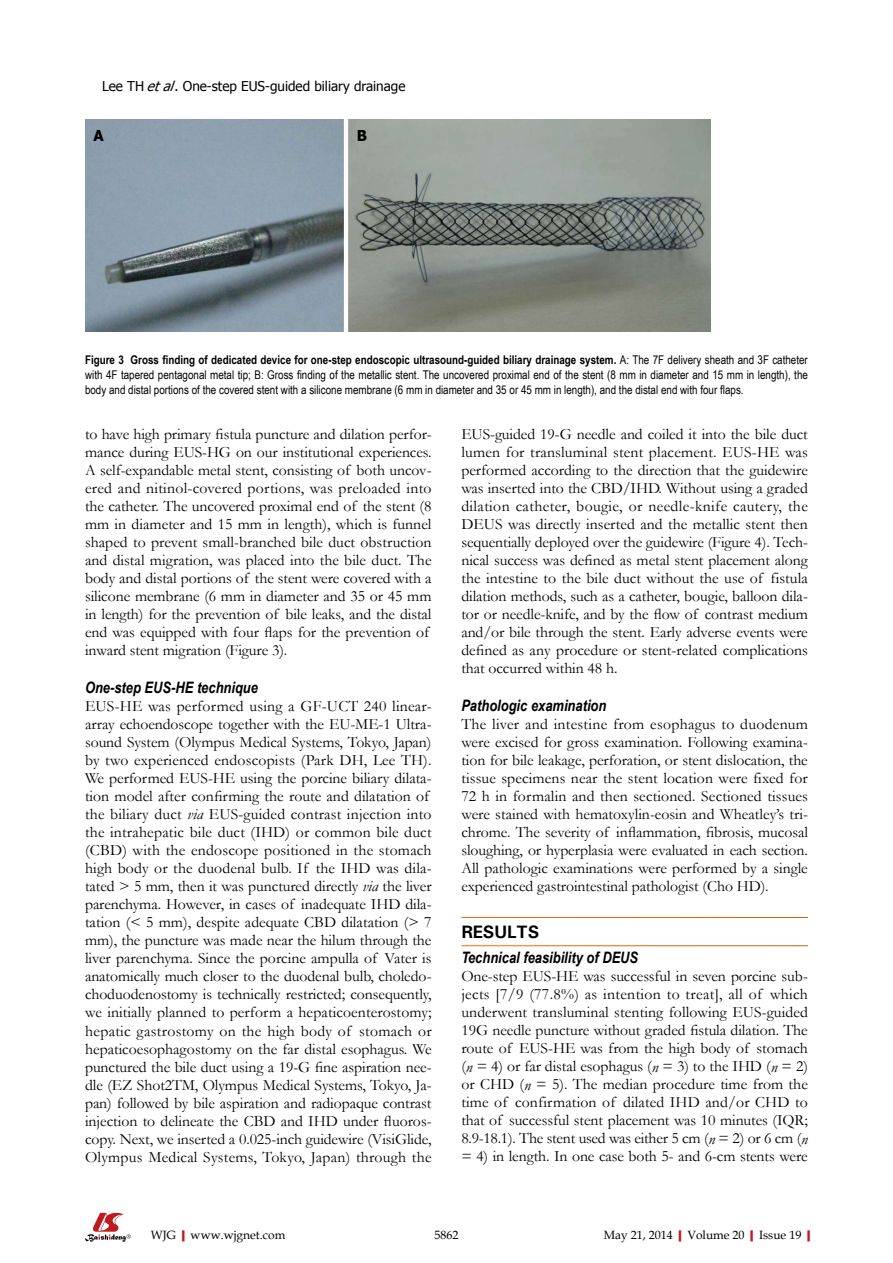
<style>
.page{position:relative;width:893px;height:1263px;background:#fff}
.page>*{position:absolute;margin:0;border:0;box-sizing:border-box;transform-origin:0 0}
.t1{font:700 18px "Univers";letter-spacing:-.01em;color:#000}
.t2{font:15.75px/18px "Garamond";letter-spacing:-.005em;color:#000}
.t3{font:700 15px "Tahoma";color:#000}
.t4{font:13.5px "Tahoma";color:#000}
.t5{font:12px/15px "Arial Narrow";color:#000;text-align:justify}
.t6{font:12px "Book Antiqua";color:#000}
.s1{font-style:italic}
.s2{font-weight:700}
.s3{font-family:"Arial Narrow";font-weight:700;font-style:italic}
.s4{font-weight:700;color:#c01920}
</style>
<div class="page">
<img style="left:85px;top:119px;width:626px;height:212px">
<hr style="left:344px;top:114px;width:4px;height:221px;background:#fff">
<svg style="left:85px;top:1213px;width:46px;height:29px"></svg>
<p class="t4" style="left:102px;top:77px;width:305px">Lee TH <span class="s1">etal</span>. One-step EUS-guided biliary drainage</p>
<p class="t3" style="left:94px;top:125px;width:12px">A</p>
<p class="t3" style="left:357px;top:125px;width:12px">B</p>
<p class="t5" style="left:85px;top:352px;width:724px"><span class="s2">Figure 3 Gross finding of dedicated device for one-step endoscopic ultrasound-guided biliary drainage system.</span> A: The 7F delivery sheath and 3F catheter with 4F tapered pentagonal metal tip; B: Gross finding of the metallic stent. The uncovered proximal end of the stent (8 mm in diameter and 15 mm in length), the body and distal portions of the covered stent with a silicone membrane (6 mm in diameter and 35 or 45 mm in length), and the distal end with four flaps.</p>
<p class="t2" style="left:85px;top:425px;width:348px">to have high primary fistula puncture and dilation perfor&shy;mance during EUS-HG on our institutional experiences.<br>A self-expandable metal stent, consisting of both uncov&shy;ered and nitinol-covered portions, was preloaded into the catheter. The uncovered proximal end of the stent (8 mm in diameter and 15 mm in length), which is funnel shaped to prevent small-branched bile duct obstruction and distal migration, was placed into the bile duct. The body and distal portions of the stent were covered with a silicone membrane (6 mm in diameter and 35 or 45 mm in length) for the prevention of bile leaks, and the distal end was equipped with four flaps for the prevention of inward stent migration (Figure 3).</p>
<p class="t2" style="left:85px;top:678px;width:348px"><span class="s3">One-step EUS-HE technique<br></span>EUS-HE was performed using a GF-UCT 240 linear&shy;array echoendoscope together with the EU-ME-1 Ultra&shy;sound System (Olympus Medical Systems, Tokyo, Japan) by two experienced endoscopists (Park DH, Lee TH).<br>We performed EUS-HE using the porcine biliary dilata&shy;tion model after confirming the route and dilatation of the biliary duct <span class="s1">via</span> EUS-guided contrast injection into the intrahepatic bile duct (IHD) or common bile duct (CBD) with the endoscope positioned in the stomach high body or the duodenal bulb. If the IHD was dila&shy;tated &gt; 5 mm, then it was punctured directly <span class="s1">via</span> the liver parenchyma. However, in cases of inadequate IHD dila&shy;tation (&lt; 5 mm), despite adequate CBD dilatation (&gt; 7 mm), the puncture was made near the hilum through the liver parenchyma. Since the porcine ampulla of Vater is anatomically much closer to the duodenal bulb, choledo&shy;choduodenostomy is technically restricted; consequently, we initially planned to perform a hepaticoenterostomy; hepatic gastrostomy on the high body of stomach or hepaticoesophagostomy on the far distal esophagus. We punctured the bile duct using a 19-G fine aspiration nee&shy;dle (EZ Shot2TM, Olympus Medical Systems, Tokyo, Ja&shy;pan) followed by bile aspiration and radiopaque contrast injection to delineate the CBD and IHD under fluoros&shy;copy. Next, we inserted a 0.025-inch guidewire (VisiGlide, Olympus Medical Systems, Tokyo, Japan) through the</p>
<p class="t2" style="left:461px;top:425px;width:348px;text-align:justify">EUS-guided 19-G needle and coiled it into the bile duct lumen for transluminal stent placement. EUS-HE was performed according to the direction that the guidewire was inserted into the CBD/IHD. Without using a graded dilation catheter, bougie, or needle-knife cautery, the DEUS was directly inserted and the metallic stent then sequentially deployed over the guidewire (Figure 4). Tech&shy;nical success was defined as metal stent placement along the intestine to the bile duct without the use of fistula dilation methods, such as a catheter, bougie, balloon dila&shy;tor or needle-knife, and by the flow of contrast medium and/or bile through the stent. Early adverse events were defined as any procedure or stent-related complications that occurred within 48 h.</p>
<p class="t2" style="left:461px;top:696px;width:348px"><span class="s3">Pathologic examination<br></span>The liver and intestine from esophagus to duodenum were excised for gross examination. Following examina&shy;tion for bile leakage, perforation, or stent dislocation, the tissue specimens near the stent location were fixed for 72 h in formalin and then sectioned. Sectioned tissues were stained with hematoxylin-eosin and Wheatley’s tri&shy;chrome. The severity of inflammation, fibrosis, mucosal sloughing, or hyperplasia were evaluated in each section.<br>All pathologic examinations were performed by a single experienced gastrointestinal pathologist (Cho HD).</p>
<p class="t1" style="left:461px;top:920px;width:79px">RESULTS</p>
<p class="t2" style="left:461px;top:949px;width:348px"><span class="s3">Technical feasibility of DEUS<br></span>One-step EUS-HE was successful in seven porcine sub&shy;jects [7/9 (77.8%) as intention to treat], all of which underwent transluminal stenting following EUS-guided 19G needle puncture without graded fistula dilation. The route of EUS-HE was from the high body of stomach (<span class="s1">n</span> = 4) or far distal esophagus (<span class="s1">n</span> = 3) to the IHD (<span class="s1">n</span> = 2) or CHD (<span class="s1">n</span> = 5). The median procedure time from the time of confirmation of dilated IHD and/or CHD to that of successful stent placement was 10 minutes (IQR; 8.9-18.1). The stent used was either 5 cm (<span class="s1">n</span> = 2) or 6 cm (<span class="s1">n </span>= 4) in length. In one case both 5- and 6-cm stents were</p>
<p class="t6" style="left:151px;top:1226px;width:136px">WJG<span class="s4">|</span>www.wjgnet.com</p>
<p class="t6" style="left:434px;top:1226px;width:25px">5862</p>
<p class="t6" style="left:604px;top:1226px;width:214px">May 21, 2014<span class="s4">|</span>Volume 20<span class="s4">|</span>Issue 19<span class="s4">|</span></p>
</div>
